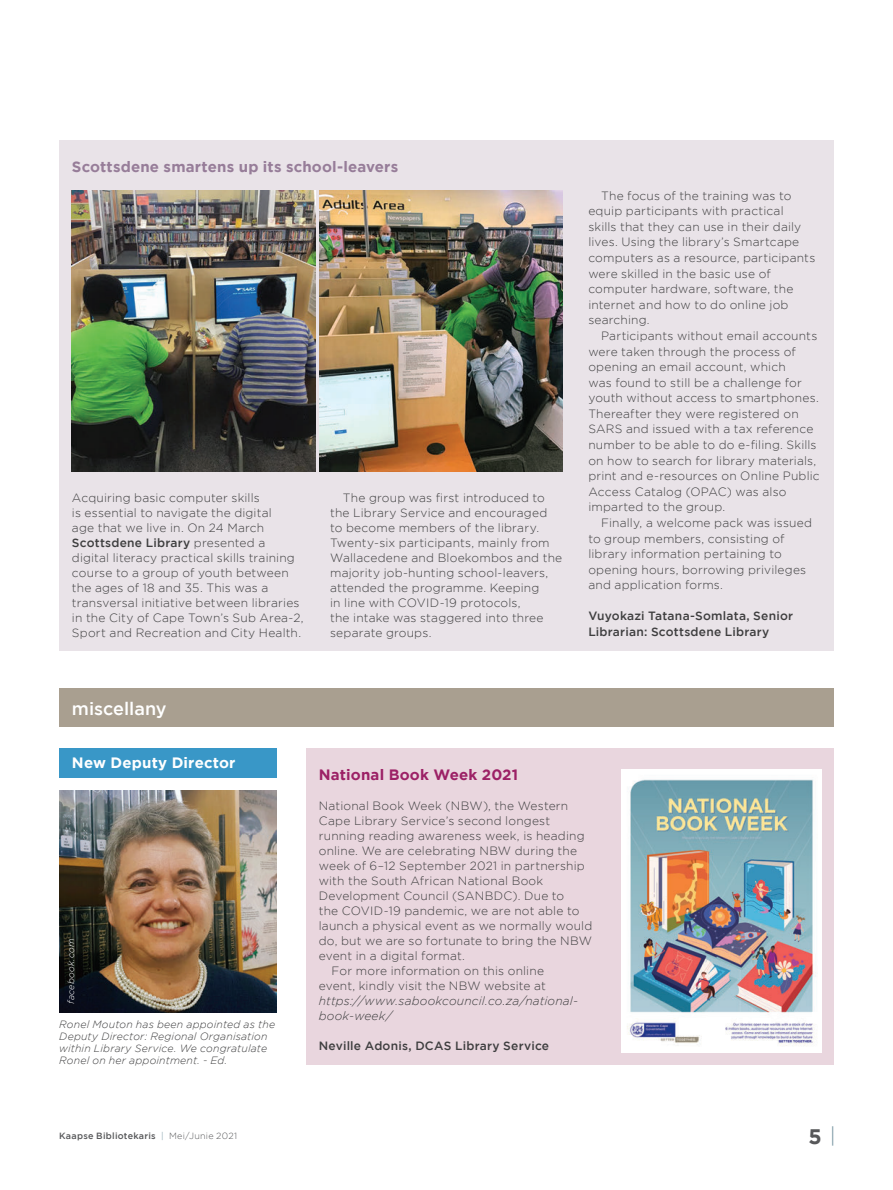
<style>
.page{position:relative;width:893px;height:1190px;background:#fff}
.page>*{position:absolute;margin:0;border:0;box-sizing:border-box;transform-origin:0 0}
.t1{font:700 21px "Gotham";color:#57585a}
.Pull_Quotes{font:500 18px "Gotham";color:#fff}
.Pull_Quotes-2{font:700 15px "Gotham";letter-spacing:.01em;color:#977d99}
.Pull_Quotes-3{font:700 15px "Gotham";letter-spacing:.01em;color:#9c2166}
.Pull_Quotes-4{font:700 15px "Gotham";letter-spacing:.01em;color:#fff}
.t2{font:300 12px/15px "Gotham";letter-spacing:.015em;color:#3e3e3f}
.Pull_Quotes-5{font:500 12px/15.6px "Gotham";letter-spacing:.02em;color:#3e3e3f}
.Pull_Quotes-6{font:italic 300 10.5px/12px "Gotham";letter-spacing:.02em;color:#3e3e3f}
.t3{font:500 9px "Gotham";letter-spacing:.025em;color:#57585a}
.Pull_Quotes-7{font:italic 300 9px "Gotham";letter-spacing:.025em;color:#fff}
.s1{font-weight:500}
.s2{font-weight:300;color:#71919d}
.s3{font-weight:300}
.s4{font-style:italic}
</style>
<div class="page">
<div style="left:59px;top:140px;width:774px;height:510px;background:#e9e3e8"></div>
<div style="left:306px;top:748px;width:527px;height:317px;background:#e9d6de"></div>
<img style="left:621px;top:769px;width:199px;height:283px">
<div style="left:59px;top:688px;width:774px;height:39px;background:#a99f90"></div>
<div style="left:59px;top:748px;width:217px;height:30px;background:#3997c7"></div>
<img style="left:59px;top:790px;width:217px;height:222px">
<img style="left:72px;top:191px;width:243px;height:281px">
<img style="left:319px;top:191px;width:243px;height:281px">
<p class="Pull_Quotes-2" style="left:72px;top:158px;width:327px">Scottsdene smartens up its school-leavers</p>
<p class="t2" style="left:72px;top:490px;width:233px">Acquiring basic computer skills<br>is essential to navigate the digital<br>age that we live in. On 24 March <span class="s1">Scottsdene Library</span> presented a digital literacy practical skills training course to a group of youth between the ages of 18 and 35. This was a transversal initiative between libraries in the City of Cape Town’s Sub Area-2, Sport and Recreation and City Health.</p>
<p class="t2" style="left:330px;top:490px;width:233px;text-indent:13px">The group was first introduced to the Library Service and encouraged to become members of the library.<br>Twenty-six participants, mainly from Wallacedene and Bloekombos and the majority job-hunting school-leavers, attended the programme. Keeping<br>in line with COVID-19 protocols,<br>the intake was staggered into three separate groups.</p>
<p class="Pull_Quotes" style="left:72px;top:698px;width:96px">miscellany</p>
<p class="Pull_Quotes-4" style="left:72px;top:754px;width:165px">New Deputy Director</p>
<p class="Pull_Quotes-3" style="left:319px;top:766px;width:201px">National Book Week 2021</p>
<p class="t2" style="left:588px;top:188px;width:228px;line-height:15.6px;text-indent:13px">The focus of the training was to equip participants with practical<br>skills that they can use in their daily lives. Using the library’s Smartcape computers as a resource, participants were skilled in the basic use of computer hardware, software, the internet and how to do online job searching.</p>
<p class="t2" style="left:588px;top:328px;width:233px;line-height:15.6px;text-indent:13px">Participants without email accounts were taken through the process of opening an email account, which<br>was found to still be a challenge for youth without access to smartphones.<br>Thereafter they were registered on SARS and issued with a tax reference number to be able to do e-filing. Skills on how to search for library materials, print and e-resources on Online Public Access Catalog (OPAC) was also imparted to the group.</p>
<p class="t2" style="left:588px;top:515px;width:225px;line-height:15.6px;text-indent:13px">Finally, a welcome pack was issued to group members, consisting of library information pertaining to opening hours, borrowing privileges and application forms.</p>
<p class="Pull_Quotes-5" style="left:588px;top:608px;width:206px">Vuyokazi Tatana-Somlata, Senior<br>Librarian: Scottsdene Library</p>
<p class="Pull_Quotes-7" style="left:66px;top:1004px;width:67px;rotate:-90deg">facebook.com</p>
<p class="Pull_Quotes-6" style="left:59px;top:1019px;width:217px">Ronel Mouton has been appointed as the Deputy Director: Regional Organisation within Library Service. We congratulate Ronel on her appointment. - Ed.</p>
<p class="t3" style="left:59px;top:1131px;width:179px">Kaapse Bibliotekaris <span class="s2">|</span> <span class="s3">Mei/Junie 2021</span></p>
<p class="t2" style="left:319px;top:798px;width:275px">National Book Week (NBW), the Western Cape Library Service’s second longest running reading awareness week, is heading online. We are celebrating NBW during the week of 6–12 September 2021 in partnership with the South African National Book Development Council (SANBDC). Due to<br>the COVID-19 pandemic, we are not able to launch a physical event as we normally would do, but we are so fortunate to bring the NBW event in a digital format.</p>
<p class="t2" style="left:319px;top:963px;width:260px;text-indent:13px">For more information on this online event, kindly visit the NBW website at <span class="s4">https://www.sabookcouncil.co.za/national&shy;book-week/</span></p>
<p class="Pull_Quotes-5" style="left:319px;top:1038px;width:232px">Neville Adonis, DCAS Library Service</p>
<h1 class="t1" style="left:808px;top:1124px;width:29px">5 <span class="s2">|</span></h1>
</div>
